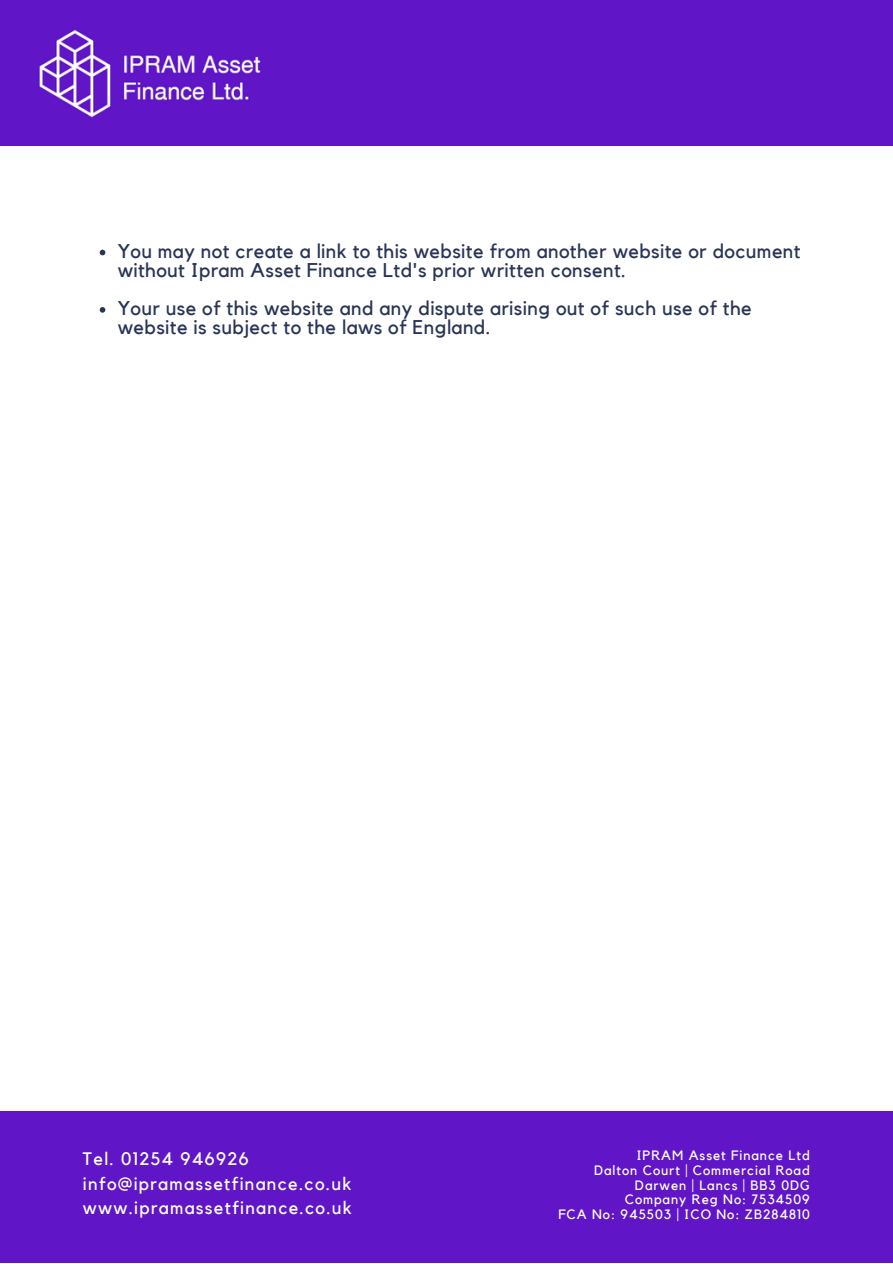
<style>
.page{position:relative;width:893px;height:1264px;background:#fff}
.page>*{position:absolute;margin:0;border:0;box-sizing:border-box;transform-origin:0 0}
.t1{font:19.8px/19px "Kollektif";letter-spacing:.02em;color:#283556}
.t2{font:18px/24.8px "Kollektif";letter-spacing:.07em;color:#fff}
.t3{font:13.5px/14.5px "Kollektif";letter-spacing:.07em;color:#fff;text-align:right}
</style>
<div class="page">
<div style="left:0;top:0;width:892px;height:1262px;background:#6016c6"></div>
<div style="left:0;top:146px;width:892px;height:964px;background:#fff"></div>
<img style="left:39px;top:30px;width:222px;height:88px">
<svg style="left:100px;top:250px;width:5px;height:5px"></svg>
<svg style="left:100px;top:307px;width:5px;height:6px"></svg>
<p class="t1" style="left:118px;top:242px;width:684px">You may not create a link to this website from another website or document without Ipram Asset Finance Ltd's prior written consent.</p>
<p class="t1" style="left:118px;top:299px;width:635px">Your use of this website and any dispute arising out of such use of the website is subject to the laws of England.</p>
<p class="t2" style="left:83px;top:1146px;width:270px">Tel. 01254 946926 info@ipramassetfinance.co.uk www.ipramassetfinance.co.uk</p>
<p class="t3" style="left:558px;top:1148px;width:253px">IPRAM Asset Finance Ltd<br>Dalton Court | Commercial Road<br>Darwen | Lancs | BB3 0DG<br>Company Reg No: 7534509<br>FCA No: 945503 | ICO No: ZB284810</p>
</div>
